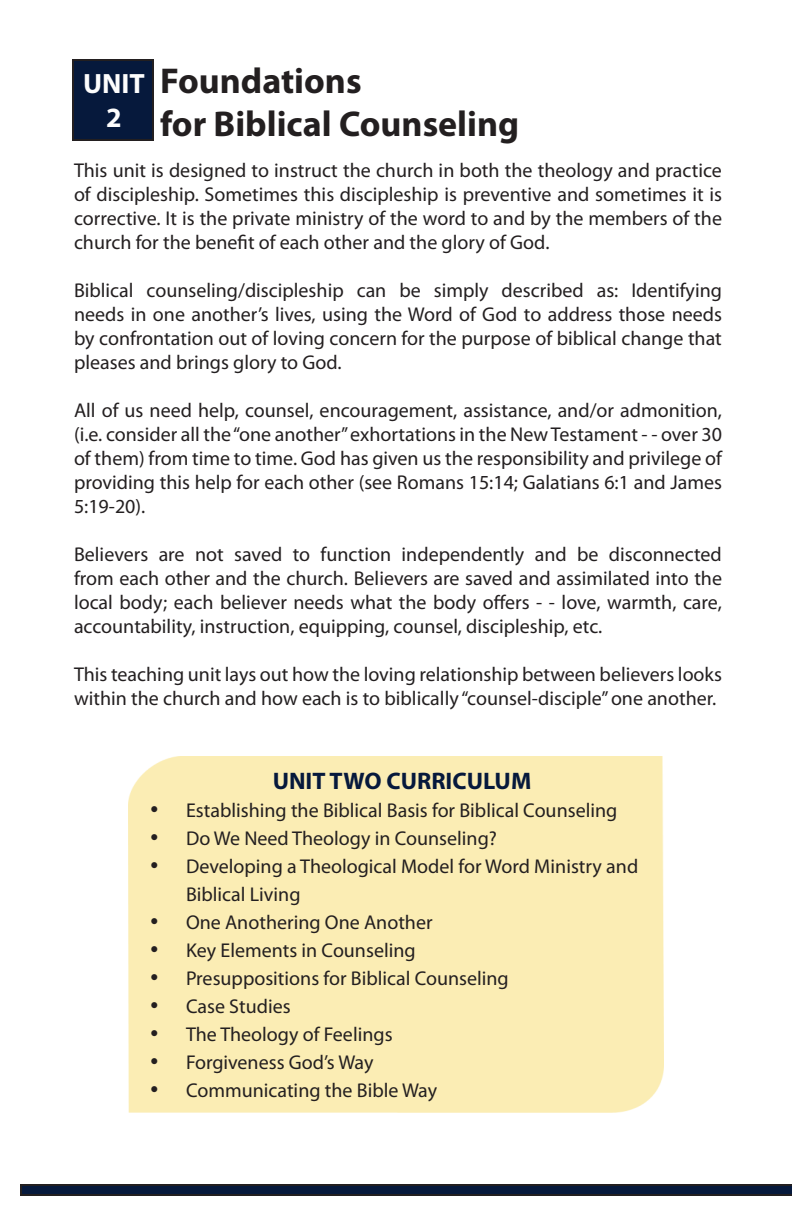
<style>
.page{position:relative;width:792px;height:1224px;background:#fff}
.page>*{position:absolute;margin:0;border:0;box-sizing:border-box;transform-origin:0 0}
.t1{font:700 36px "Myriad Pro";color:#231f20}
.t2{font:700 28px "Myriad Pro";color:#fdfdfd}
.t3{font:700 24px "Myriad Pro";color:#06193c}
.Paragraph_Style_1{font:20px/24px "Myriad Pro";color:#231f20;text-align:justify}
.s1{font-family:"Times New Roman";font-size:24px}
</style>
<div class="page">
<div style="left:73px;top:60px;width:80px;height:80px;background:#06193c"></div>
<div style="left:72px;top:59px;width:82px;height:82px;border:2px solid #231f20"></div>
<svg style="left:20px;top:1184px;width:772px;height:12px;background:#0f1b32"></svg>
<p class="t2" style="left:83px;top:65px;width:63px">UNIT</p>
<p class="t2" style="left:106px;top:99px;width:17px">2</p>
<p class="t1" style="left:160px;top:57px;width:203px">Foundations</p>
<p class="t1" style="left:160px;top:101px;width:361px">for Biblical Counseling</p>
<p class="Paragraph_Style_1" style="left:74px;top:158px;width:650px">This unit is designed to instruct the church in both the theology and practice of discipleship. Sometimes this discipleship is preventive and sometimes it is corrective. It is the private ministry of the word to and by the members of the church for the benefit of each other and the glory of God.</p>
<p class="Paragraph_Style_1" style="left:74px;top:278px;width:650px">Biblical counseling/discipleship can be simply described as: Identifying needs in one another’s lives, using the Word of God to address those needs by confrontation out of loving concern for the purpose of biblical change that pleases and brings glory to God.</p>
<p class="Paragraph_Style_1" style="left:74px;top:398px;width:650px">All of us need help, counsel, encouragement, assistance, and/or admonition, (i.e. consider all the “one another” exhortations in the New Testament - - over 30 of them) from time to time. God has given us the responsibility and privilege of providing this help for each other (see Romans 15:14; Galatians 6:1 and James 5:19-20).</p>
<p class="Paragraph_Style_1" style="left:74px;top:542px;width:650px">Believers are not saved to function independently and be disconnected from each other and the church. Believers are saved and assimilated into the local body; each believer needs what the body offers - - love, warmth, care, accountability, instruction, equipping, counsel, discipleship, etc.</p>
<p class="Paragraph_Style_1" style="left:74px;top:662px;width:649px">This teaching unit lays out how the loving relationship between believers looks within the church and how each is to biblically “counsel-disciple” one another.</p>
<p class="t3" style="left:273px;top:765px;width:260px">UNIT TWO CURRICULUM</p>
<p class="Paragraph_Style_1" style="left:150px;top:798px;width:469px"><span class="s1">•</span> Establishing the Biblical Basis for Biblical Counseling</p>
<p class="Paragraph_Style_1" style="left:150px;top:826px;width:348px"><span class="s1">•</span> Do We Need Theology in Counseling?</p>
<p class="Paragraph_Style_1" style="left:186px;top:852px;width:454px;line-height:28px;text-indent:-36px"><span class="s1">•</span> Developing a Theological Model for Word Ministry and<br>Biblical Living</p>
<p class="Paragraph_Style_1" style="left:150px;top:910px;width:284px"><span class="s1">•</span> One Anothering One Another</p>
<p class="Paragraph_Style_1" style="left:150px;top:938px;width:267px"><span class="s1">•</span> Key Elements in Counseling</p>
<p class="Paragraph_Style_1" style="left:150px;top:966px;width:360px"><span class="s1">•</span> Presuppositions for Biblical Counseling</p>
<p class="Paragraph_Style_1" style="left:150px;top:994px;width:142px"><span class="s1">•</span> Case Studies</p>
<p class="Paragraph_Style_1" style="left:150px;top:1022px;width:244px"><span class="s1">•</span> The Theology of Feelings</p>
<p class="Paragraph_Style_1" style="left:150px;top:1050px;width:225px"><span class="s1">•</span> Forgiveness God’s Way</p>
<p class="Paragraph_Style_1" style="left:150px;top:1078px;width:289px"><span class="s1">•</span> Communicating the Bible Way</p>
</div>
